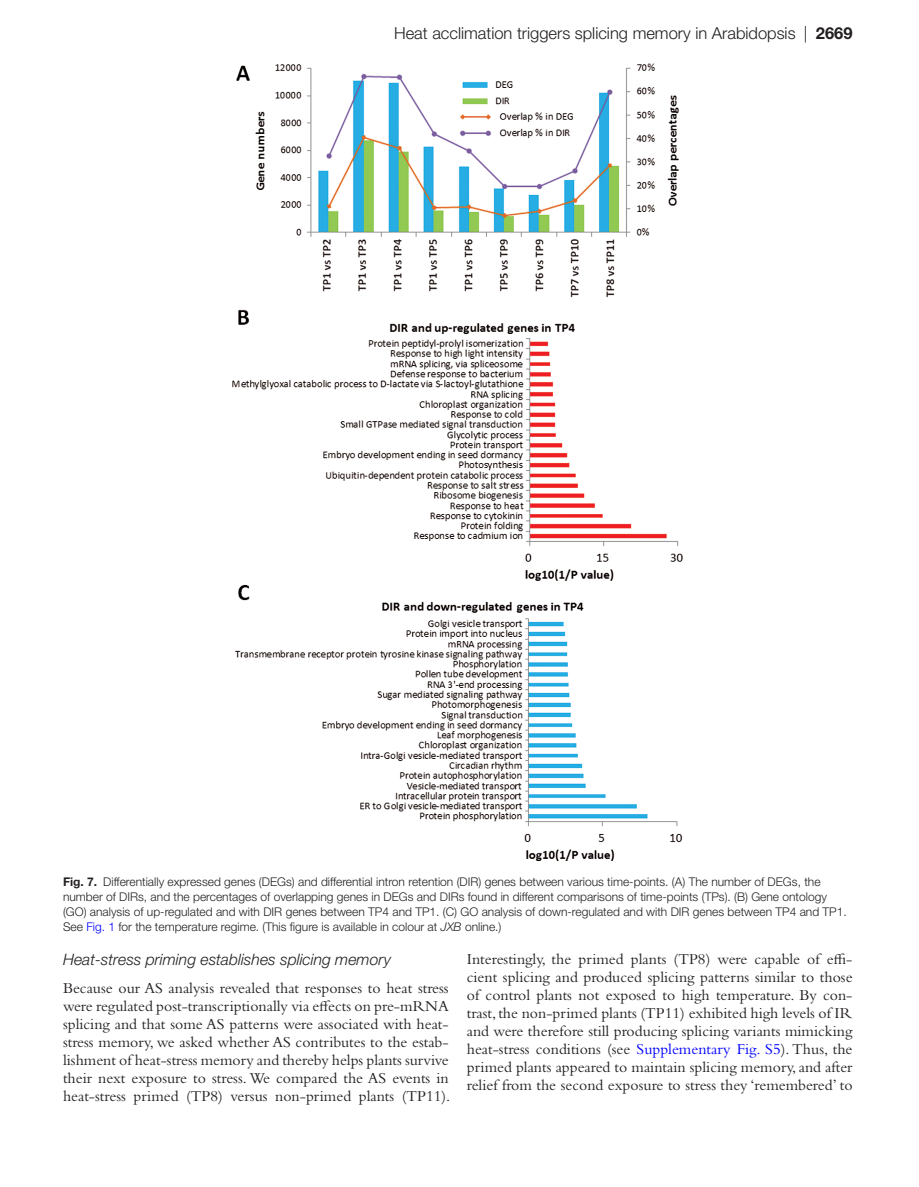
<style>
.page{position:relative;width:919px;height:1187px;background:#fff}
.page>*{position:absolute;margin:0;border:0;box-sizing:border-box;transform-origin:0 0}
.t1{font:300 16.5px "Helvetica Neue LT Std";color:#231f20}
.t2{font:15.75px/18px "Bembo Std";color:#231f20;text-align:justify}
.t3{font:italic 300 15.75px "Helvetica Neue LT Std";color:#231f20}
.t4{font:300 12px/15px "Helvetica Neue LT Std";color:#231f20}
.s1{font-weight:700}
.s2{color:#00f}
.s3{font-style:italic}
</style>
<div class="page">
<img style="left:232px;top:63px;width:451px;height:798px">
<p class="t1" style="left:394px;top:23px;width:460px">Heat acclimation triggers splicing memory in Arabidopsis | <span class="s1">2669</span></p>
<p class="t4" style="left:63px;top:873px;width:785px"><span class="s1">Fig. 7.</span> Differentially expressed genes (DEGs) and differential intron retention (DIR) genes between various time-points. (A) The number of DEGs, the number of DIRs, and the percentages of overlapping genes in DEGs and DIRs found in different comparisons of time-points (TPs). (B) Gene ontology (GO) analysis of up-regulated and with DIR genes between TP4 and TP1. (C) GO analysis of down-regulated and with DIR genes between TP4 and TP1.<br>See <span class="s2">Fig. 1</span> for the temperature regime. (This figure is available in colour at <span class="s3">JXB</span> online.)</p>
<p class="t3" style="left:63px;top:949px;width:329px">Heat-stress priming establishes splicing memory</p>
<p class="t2" style="left:63px;top:978px;width:389px">Because our AS analysis revealed that responses to heat stress were regulated post-transcriptionally via effects on pre-mRNA splicing and that some AS patterns were associated with heat&shy;stress memory, we asked whether AS contributes to the estab&shy;lishment of heat-stress memory and thereby helps plants survive their next exposure to stress. We compared the AS events in heat-stress primed (TP8) versus non-primed plants (TP11).</p>
<p class="t2" style="left:466px;top:949px;width:387px">Interestingly, the primed plants (TP8) were capable of effi&shy;cient splicing and produced splicing patterns similar to those of control plants not exposed to high temperature. By con&shy;trast, the non-primed plants (TP11) exhibited high levels of IR and were therefore still producing splicing variants mimicking heat-stress conditions (see <span class="s2">Supplementary Fig. S5</span>). Thus, the primed plants appeared to maintain splicing memory, and after relief from the second exposure to stress they ‘remembered’ to</p>
</div>
